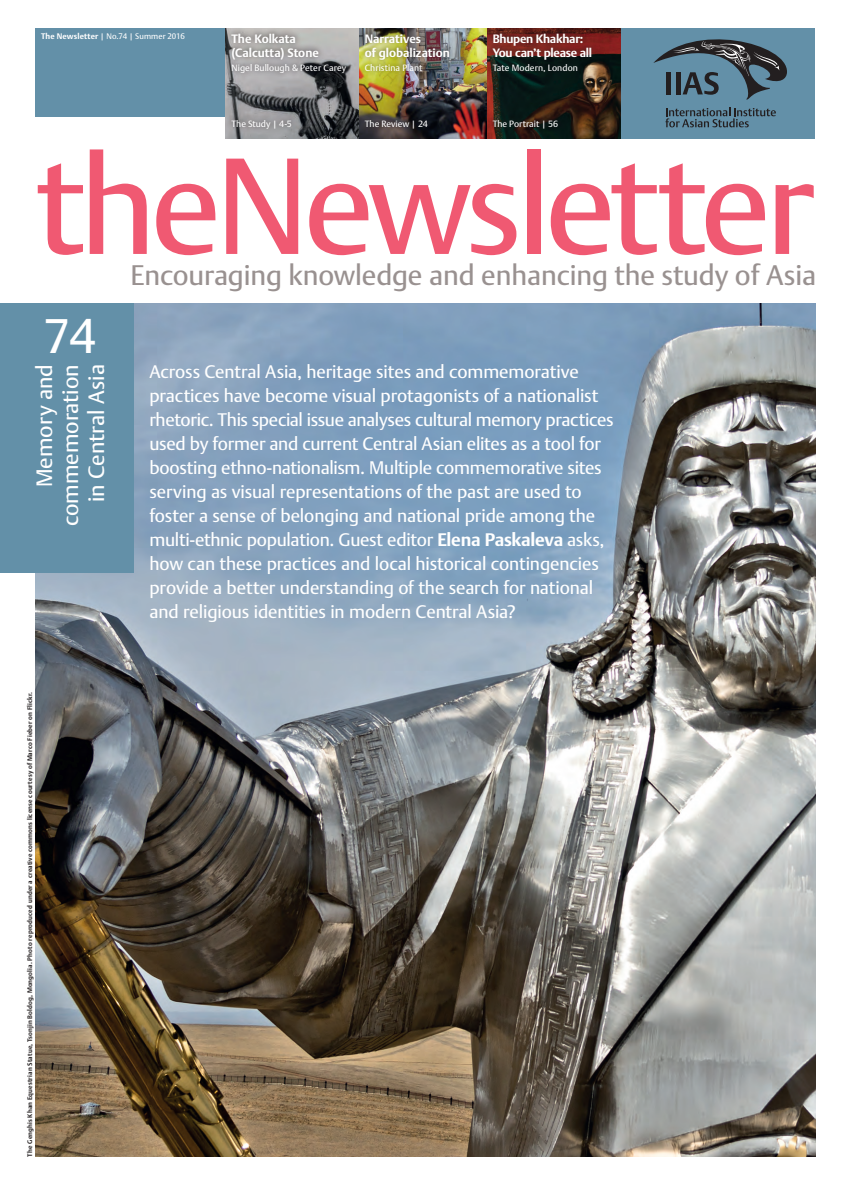
<style>
.page{position:relative;width:845px;height:1185px;background:#fff}
.page>*{position:absolute;margin:0;border:0;box-sizing:border-box;transform-origin:0 0}
.t1{font:135px "DTL Argo TPRO";letter-spacing:-.04em;color:#f05972}
.t2{font:48px "DTL Argo TPRO";color:#fff}
.t3{font:28px "DTL Argo TPRO";letter-spacing:-.005em;color:#999190}
.t4{font:22px/26px "DTL Argo TPRO";color:#fff;text-align:right}
.t5{font:18px/24px "DTL Argo TPRO";letter-spacing:-.01em;color:#fff}
.t6{font:15px "DTL Argo TPRO";letter-spacing:-.005em;color:#fff}
.t7{font:700 12px/14px "DTL Argo TPRO";letter-spacing:-.005em;color:#fff}
.t8{font:9px "DTL Argo TPRO";letter-spacing:.005em;color:#fff}
.t9{font:8px "DTL Argo TPRO";letter-spacing:.01em;color:#fff}
.t10{font:700 6.5px "DTL Argo TPRO";letter-spacing:.02em;color:#231f20}
.s1{font-weight:700}
</style>
<div class="page">
<div style="left:35px;top:28px;width:191px;height:88px;background:#6390a8"></div>
<img style="left:35px;top:303px;width:780px;height:854px">
<img style="left:226px;top:28px;width:133px;height:110px">
<img style="left:359px;top:28px;width:128px;height:110px">
<div style="left:0;top:303px;width:133px;height:270px;background:#6390a8"></div>
<div style="left:225px;top:27px;width:127px;height:108px;background:#231f20;opacity:.75"></div>
<div style="left:359px;top:28px;width:96px;height:106px;background:#231f20;opacity:.75"></div>
<div style="left:620px;top:28px;width:195px;height:110px;background:#6390a8"></div>
<svg style="left:653px;top:39px;width:134px;height:61px"></svg>
<svg style="left:665px;top:107px;width:111px;height:20px"></svg>
<svg style="left:487px;top:28px;width:133px;height:110px"></svg>
<div style="left:487px;top:27px;width:111px;height:107px;background:#231f20;opacity:.75"></div>
<p class="t9" style="left:41px;top:32px;width:145px"><span class="s1">The Newsletter</span> | No.74 | Summer 2016</p>
<p class="t7" style="left:231px;top:32px;width:89px">The Kolkata (Calcutta) Stone</p>
<p class="t8" style="left:231px;top:62px;width:116px">Nigel Bullough &amp; Peter Carey</p>
<p class="t7" style="left:365px;top:32px;width:87px">Narratives<br>of globalization</p>
<p class="t8" style="left:365px;top:62px;width:59px">Christina Plant</p>
<p class="t8" style="left:231px;top:118px;width:62px">The Study | 4-5</p>
<p class="t8" style="left:365px;top:118px;width:65px">The Review | 24</p>
<p class="t7" style="left:493px;top:32px;width:101px">Bhupen Khakhar:<br>You can’t please all</p>
<p class="t8" style="left:493px;top:62px;width:87px">Tate Modern, London</p>
<p class="t8" style="left:493px;top:118px;width:67px">The Portrait | 56</p>
<h1 class="t1" style="left:35px;top:126px;width:780px">theNewsletter</h1>
<h3 class="t3" style="left:131px;top:259px;width:687px">Encouraging knowledge and enhancing the study of Asia</h3>
<h2 class="t2" style="left:44px;top:307px;width:54px">74</h2>
<p class="t4" style="left:32px;top:526px;width:164px;rotate:-90deg">Memory and commemoration in Central Asia</p>
<p class="t6" style="left:54px;top:366px;width:62px">authority</p>
<p class="t10" style="left:26px;top:1157px;width:466px;rotate:-90deg">The Genghis Khan Equestrian Statue, Tsonjin Boldog, Mongolia. Photo reproduced under a creative commons license courtesy of Marco Fieber on Flickr.</p>
<p class="t5" style="left:149px;top:360px;width:466px">Across Central Asia, heritage sites and commemorative practices have become visual protagonists of a nationalist rhetoric. This special issue analyses cultural memory practices used by former and current Central Asian elites as a tool for boosting ethno-nationalism. Multiple commemorative sites serving as visual representations of the past are used to foster a sense of belonging and national pride among the multi-ethnic population. Guest editor <span class="s1">Elena Paskaleva</span> asks, how can these practices and local historical contingencies provide a better understanding of the search for national and religious identities in modern Central Asia?</p>
</div>
